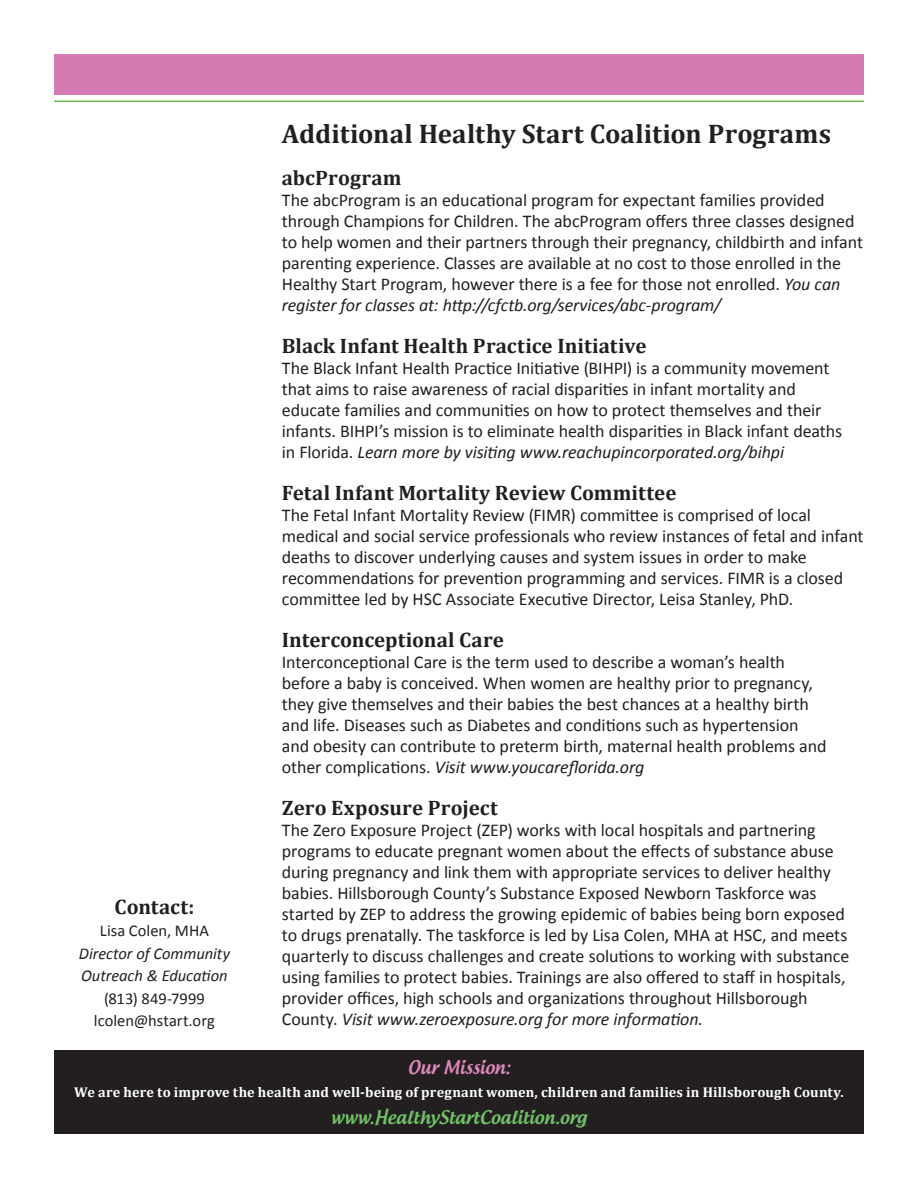
<style>
.page{position:relative;width:918px;height:1188px;background:#fff}
.page>*{position:absolute;margin:0;border:0;box-sizing:border-box;transform-origin:0 0}
.t1{font:700 27px "Cambria";letter-spacing:.005em;color:#231f20}
.t2{font:700 21px "Cambria";letter-spacing:.005em;color:#231f20}
.t3{font:18px/21px "Calibri";letter-spacing:-.005em;color:#231f20}
.t4{font:500 18px "Androgyne";color:#71c167}
.t5{font:500 18px "Androgyne";letter-spacing:-.005em;color:#db87b9}
.t6{font:16.5px/22.5px "Calibri";color:#231f20;text-align:center}
.t7{font:italic 16.5px/22.5px "Calibri";color:#231f20}
.t8{font:700 14.25px "Cambria";letter-spacing:.015em;color:#fff}
.s1{font-style:italic}
</style>
<div class="page">
<div style="left:54px;top:54px;width:810px;height:40px;background:#d57ab2"></div>
<hr style="left:54px;top:100px;width:810px;height:2px;background:#6ebe4a">
<div style="left:54px;top:1051px;width:810px;height:83px;background:#231f20"></div>
<p class="t2" style="left:115px;top:894px;width:81px">Contact:</p>
<p class="t6" style="left:100px;top:918px;width:110px">Lisa Colen, MHA</p>
<p class="t7" style="left:79px;top:941px;width:153px">Director of Community<br>Outreach &amp; Education</p>
<p class="t6" style="left:94px;top:986px;width:123px">(813) 849-7999 lcolen@hstart.org</p>
<h1 class="t1" style="left:282px;top:117px;width:551px">Additional Healthy Start Coalition Programs</h1>
<p class="t2" style="left:282px;top:165px;width:121px">abcProgram</p>
<p class="t3" style="left:282px;top:188px;width:583px">The abcProgram is an educational program for expectant families provided through Champions for Children. The abcProgram offers three classes designed to help women and their partners through their pregnancy, childbirth and infant parenting experience. Classes are available at no cost to those enrolled in the Healthy Start Program, however there is a fee for those not enrolled. <span class="s1">You can register for classes at: http://cfctb.org/services/abc-program/</span></p>
<p class="t2" style="left:282px;top:333px;width:366px">Black Infant Health Practice Initiative</p>
<p class="t3" style="left:282px;top:356px;width:562px">The Black Infant Health Practice Initiative (BIHPI) is a community movement that aims to raise awareness of racial disparities in infant mortality and educate families and communities on how to protect themselves and their infants. BIHPI’s mission is to eliminate health disparities in Black infant deaths in Florida. <span class="s1">Learn more by visiting www.reachupincorporated.org/bihpi</span></p>
<p class="t2" style="left:282px;top:480px;width:396px">Fetal Infant Mortality Review Committee</p>
<p class="t3" style="left:282px;top:503px;width:583px">The Fetal Infant Mortality Review (FIMR) committee is comprised of local medical and social service professionals who review instances of fetal and infant deaths to discover underlying causes and system issues in order to make recommendations for prevention programming and services. FIMR is a closed committee led by HSC Associate Executive Director, Leisa Stanley, PhD.</p>
<p class="t2" style="left:282px;top:627px;width:224px">Interconceptional Care</p>
<p class="t3" style="left:282px;top:650px;width:546px">Interconceptional Care is the term used to describe a woman’s health before a baby is conceived. When women are healthy prior to pregnancy, they give themselves and their babies the best chances at a healthy birth and life. Diseases such as Diabetes and conditions such as hypertension and obesity can contribute to preterm birth, maternal health problems and other complications. <span class="s1">Visit www.youcareflorida.org</span></p>
<p class="t2" style="left:282px;top:795px;width:218px">Zero Exposure Project</p>
<p class="t3" style="left:282px;top:818px;width:569px">The Zero Exposure Project (ZEP) works with local hospitals and partnering programs to educate pregnant women about the effects of substance abuse during pregnancy and link them with appropriate services to deliver healthy babies. Hillsborough County’s Substance Exposed Newborn Taskforce was started by ZEP to address the growing epidemic of babies being born exposed to drugs prenatally. The taskforce is led by Lisa Colen, MHA at HSC, and meets quarterly to discuss challenges and create solutions to working with substance using families to protect babies. Trainings are also offered to staff in hospitals, provider offices, high schools and organizations throughout Hillsborough County. <span class="s1">Visit www.zeroexposure.org for more information.</span></p>
<p class="t5" style="left:408px;top:1056px;width:104px">Our Mission:</p>
<p class="t8" style="left:74px;top:1083px;width:771px">We are here to improve the health and well-being of pregnant women, children and families in Hillsborough County.</p>
<p class="t4" style="left:331px;top:1105px;width:258px">www.HealthyStartCoalition.org</p>
</div>
